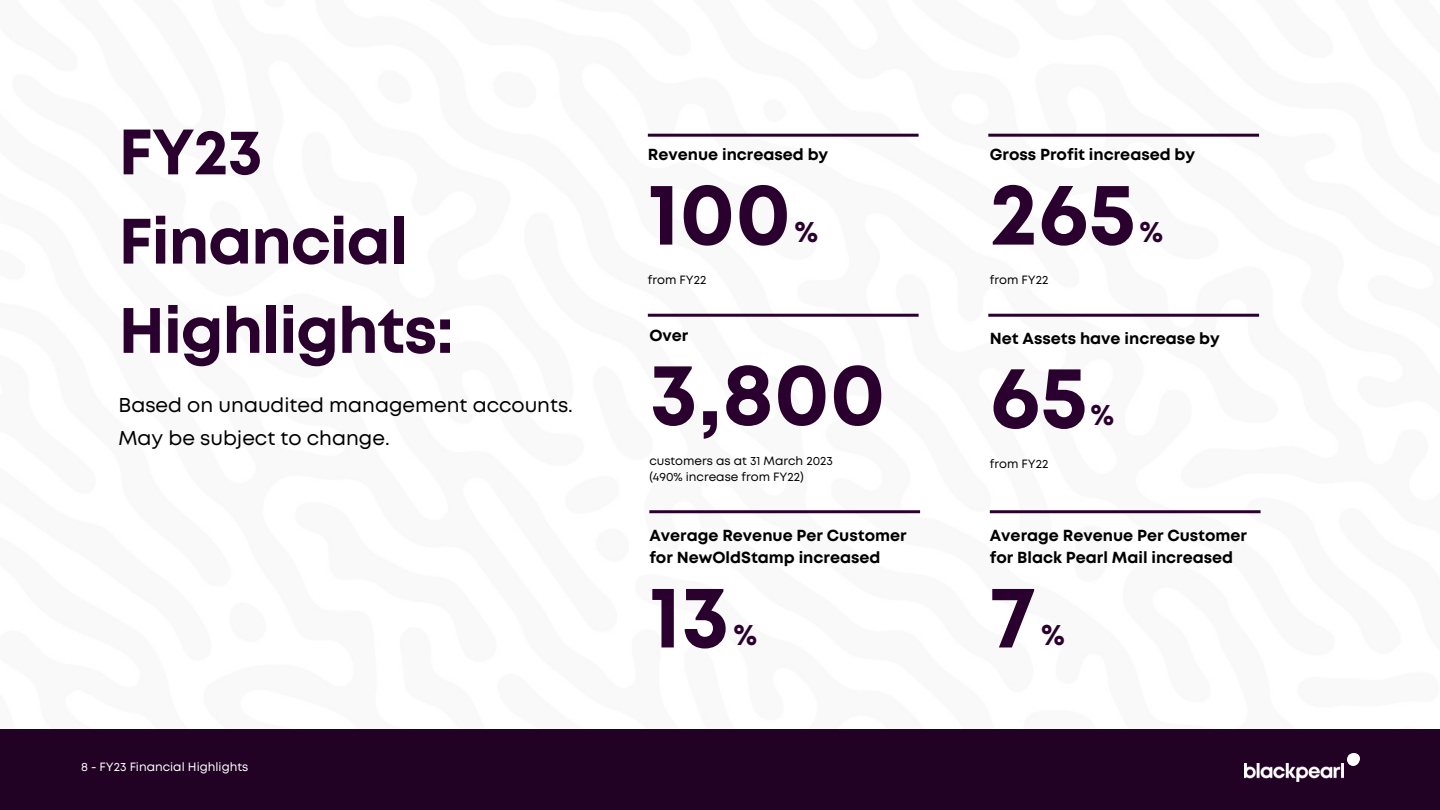
<style>
.page{position:relative;width:1440px;height:810px;background:#fff}
.page>*{position:absolute;margin:0;border:0;box-sizing:border-box;transform-origin:0 0}
.t1{font:700 88px "Mont";color:#2a012e}
.t2{font:700 64px/89.2px "Mont";letter-spacing:-.02em;color:#2a012e}
.t3{font:700 30px "Mont";color:#2a012e}
.t4{font:20px/33px "Mont";color:#000}
.t5{font:700 16px/21.8px "Mont";color:#000}
.t6{font:12px/16.5px "Mont";color:#000}
.t7{font:12px "Mont";color:#fff}
</style>
<div class="page">
<div style="left:0;top:729px;width:1440px;height:81px;background:#210224"></div>
<hr style="left:648px;top:134px;width:271px;height:3px;background:#2a012e">
<hr style="left:988px;top:134px;width:271px;height:3px;background:#2a012e">
<hr style="left:648px;top:314px;width:271px;height:3px;background:#2a012e">
<hr style="left:988px;top:314px;width:271px;height:3px;background:#2a012e">
<hr style="left:649px;top:510px;width:271px;height:3px;background:#2a012e">
<hr style="left:990px;top:510px;width:271px;height:3px;background:#2a012e">
<img style="left:1245px;top:763px;width:98px;height:19px">
<svg style="left:1347px;top:754px;width:12px;height:11px"></svg>
<p class="t2" style="left:118px;top:112px;width:337px">FY23<br>Financial<br>Highlights:</p>
<p class="t4" style="left:118px;top:390px;width:456px">Based on unaudited management accounts.<br>May be subject to change.</p>
<p class="t7" style="left:81px;top:762px;width:169px">8 - FY23 Financial Highlights</p>
<p class="t5" style="left:648px;top:145px;width:182px">Revenue increased by</p>
<p class="t1" style="left:648px;top:181px;width:145px">100</p>
<p class="t3" style="left:795px;top:221px;width:25px">%</p>
<p class="t6" style="left:648px;top:273px;width:60px">from FY22</p>
<p class="t5" style="left:649px;top:325px;width:41px">Over</p>
<p class="t1" style="left:649px;top:361px;width:238px">3,800</p>
<p class="t6" style="left:649px;top:453px;width:185px">customers as at 31 March 2023 (490% increase from FY22)</p>
<p class="t5" style="left:649px;top:526px;width:259px">Average Revenue Per Customer for NewOldStamp increased</p>
<p class="t1" style="left:649px;top:584px;width:82px">13</p>
<p class="t3" style="left:733px;top:623px;width:25px">%</p>
<p class="t5" style="left:990px;top:145px;width:207px">Gross Profit increased by</p>
<p class="t1" style="left:990px;top:181px;width:148px">265</p>
<p class="t3" style="left:1140px;top:221px;width:25px">%</p>
<p class="t6" style="left:990px;top:273px;width:60px">from FY22</p>
<p class="t5" style="left:990px;top:328px;width:231px">Net Assets have increase by</p>
<p class="t1" style="left:990px;top:364px;width:100px">65</p>
<p class="t3" style="left:1090px;top:404px;width:25px">%</p>
<p class="t6" style="left:990px;top:456px;width:60px">from FY22</p>
<p class="t5" style="left:990px;top:526px;width:259px">Average Revenue Per Customer for Black Pearl Mail increased</p>
<p class="t1" style="left:990px;top:584px;width:48px">7</p>
<p class="t3" style="left:1041px;top:623px;width:25px">%</p>
</div>
